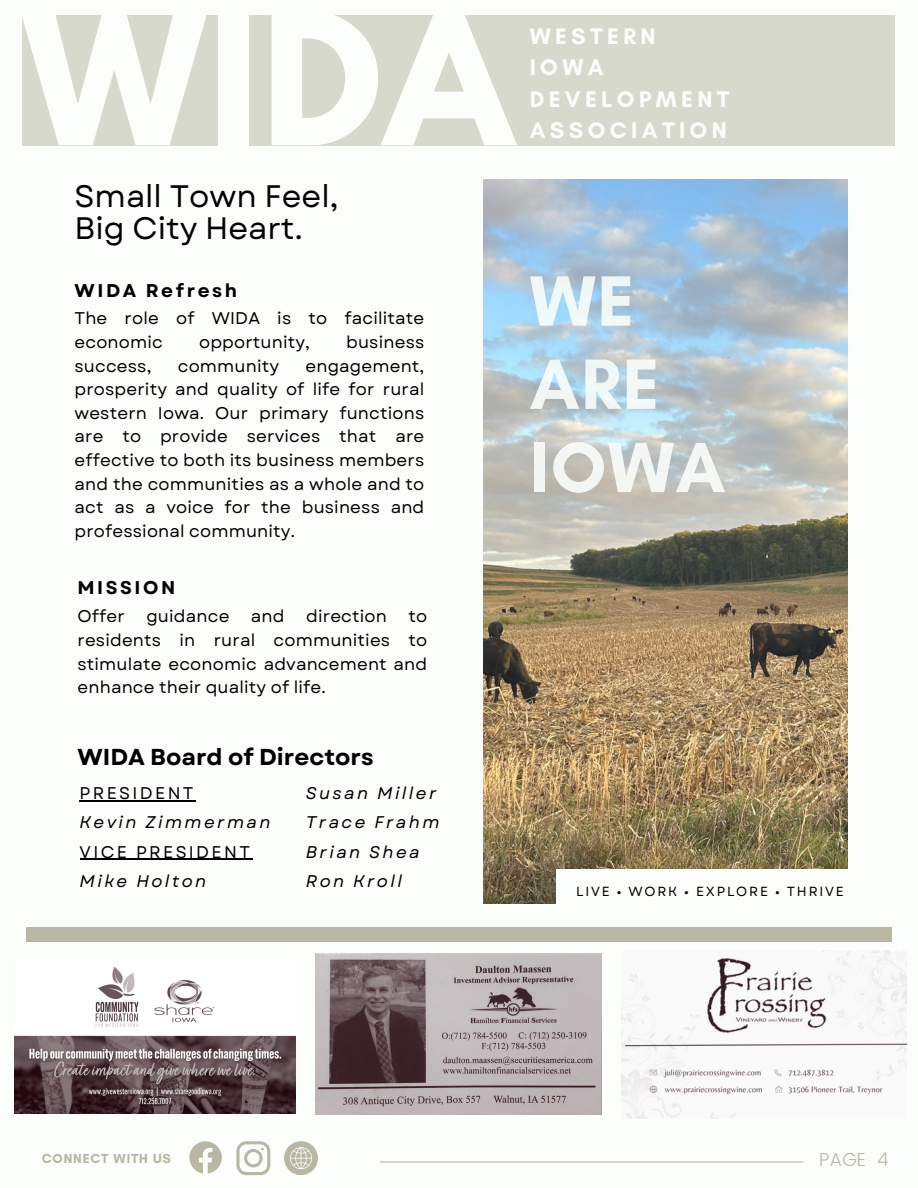
<style>
.page{position:relative;width:918px;height:1188px;background:#fbfefb}
.page>*{position:absolute;margin:0;border:0;box-sizing:border-box;transform-origin:0 0}
.t1{font:700 162.6px "League Spartan";color:#fbfefb}
.t2{font:700 72.45px/83.2px "Glacial Indifference";letter-spacing:.02em;color:#fbfefb}
.t3{font:31.05px "Garet";color:#000}
.t4{font:700 22.95px/31.3px "Glacial Indifference";letter-spacing:.19em;color:#fbfefb}
.t5{font:700 22.95px "Garet";color:#000}
.t6{font:300 18.75px "Poppins";color:#b7b7a4}
.t7{font:700 18.45px "Garet";letter-spacing:.14em;color:#000}
.t8{font:16.95px/23.7px "Garet";letter-spacing:.01em;color:#000;text-align:justify}
.t9{font:italic 16.95px "Garet";letter-spacing:.14em;color:#000}
.t10{font:16.95px "Garet";letter-spacing:.14em;color:#000}
.t11{font:700 13.35px "Glacial Indifference";letter-spacing:.065em;color:#b7b7a4}
.t12{font:13.2px "Garet";letter-spacing:.14em;color:#000}
</style>
<div class="page">
<div style="left:23px;top:15px;width:872px;height:131px;background:#d7d9cd"></div>
<img style="left:484px;top:179px;width:363px;height:725px">
<img style="left:621px;top:951px;width:286px;height:167px">
<img style="left:14px;top:966px;width:281px;height:148px">
<img style="left:316px;top:954px;width:286px;height:161px">
<div style="left:26px;top:927px;width:866px;height:15px;background:#b7b7a4"></div>
<div style="left:556px;top:869px;width:362px;height:46px;background:#fbfefb"></div>
<hr style="left:80px;top:800px;width:116px;height:1px;background:#000">
<hr style="left:80px;top:859px;width:172px;height:1px;background:#000">
<hr style="left:380px;top:1161px;width:423px;height:2px;background:#b7b7a4">
<svg style="left:189px;top:1141px;width:33px;height:33px"></svg>
<svg style="left:236px;top:1141px;width:34px;height:34px"></svg>
<svg style="left:284px;top:1141px;width:34px;height:34px"></svg>
<p class="t1" style="left:23px;top:-1px;width:491px">WIDA</p>
<p class="t4" style="left:530px;top:20px;width:201px">WESTERN<br>IOWA<br>DEVELOPMENT</p>
<p class="t4" style="left:530px;top:114px;width:199px">ASSOCIATION</p>
<p class="t3" style="left:75px;top:173px;width:265px">Small Town Feel,</p>
<p class="t3" style="left:75px;top:206px;width:230px">Big City Heart.</p>
<p class="t7" style="left:75px;top:277px;width:164px">WIDA Refresh</p>
<p class="t8" style="left:75px;top:307px;width:351px">The role of WIDA is to facilitate economic</p>
<p class="t8" style="left:199px;top:330px;width:112px">opportunity,</p>
<p class="t8" style="left:346px;top:330px;width:80px">business</p>
<p class="t8" style="left:75px;top:354px;width:78px">success,</p>
<p class="t8" style="left:178px;top:354px;width:103px">community</p>
<p class="t8" style="left:75px;top:354px;width:351px;text-indent:231px">engagement, prosperity and quality of life for rural western Iowa. Our primary functions are to provide services that are effective to both its business members and the communities as a whole and to act as a voice for the business and professional community.</p>
<h2 class="t2" style="left:530px;top:259px;width:197px">WE<br>ARE<br>IOWA</h2>
<p class="t7" style="left:77px;top:574px;width:99px">MISSION</p>
<p class="t8" style="left:77px;top:605px;width:49px">Offer</p>
<p class="t8" style="left:146px;top:605px;width:85px">guidance</p>
<p class="t8" style="left:251px;top:605px;width:35px">and</p>
<p class="t8" style="left:306px;top:605px;width:82px">direction</p>
<p class="t8" style="left:77px;top:605px;width:351px;text-indent:331px">to residents in rural communities to stimulate economic advancement and enhance their quality of life.</p>
<p class="t5" style="left:77px;top:741px;width:298px">WIDA Board of Directors</p>
<p class="t10" style="left:80px;top:781px;width:116px">PRESIDENT</p>
<p class="t9" style="left:80px;top:810px;width:192px">Kevin Zimmerman</p>
<p class="t10" style="left:80px;top:840px;width:172px">VICE PRESIDENT</p>
<p class="t9" style="left:80px;top:869px;width:128px">Mike Holton</p>
<p class="t9" style="left:306px;top:781px;width:132px">Susan Miller</p>
<p class="t9" style="left:306px;top:810px;width:135px">Trace Frahm</p>
<p class="t9" style="left:306px;top:840px;width:115px">Brian Shea</p>
<p class="t9" style="left:306px;top:869px;width:98px">Ron Kroll</p>
<p class="t12" style="left:576px;top:882px;width:269px">LIVE • WORK • EXPLORE • THRIVE</p>
<p class="t11" style="left:42px;top:1150px;width:131px">CONNECT WITH US</p>
<p class="t6" style="left:819px;top:1148px;width:71px">PAGE 4</p>
</div>
